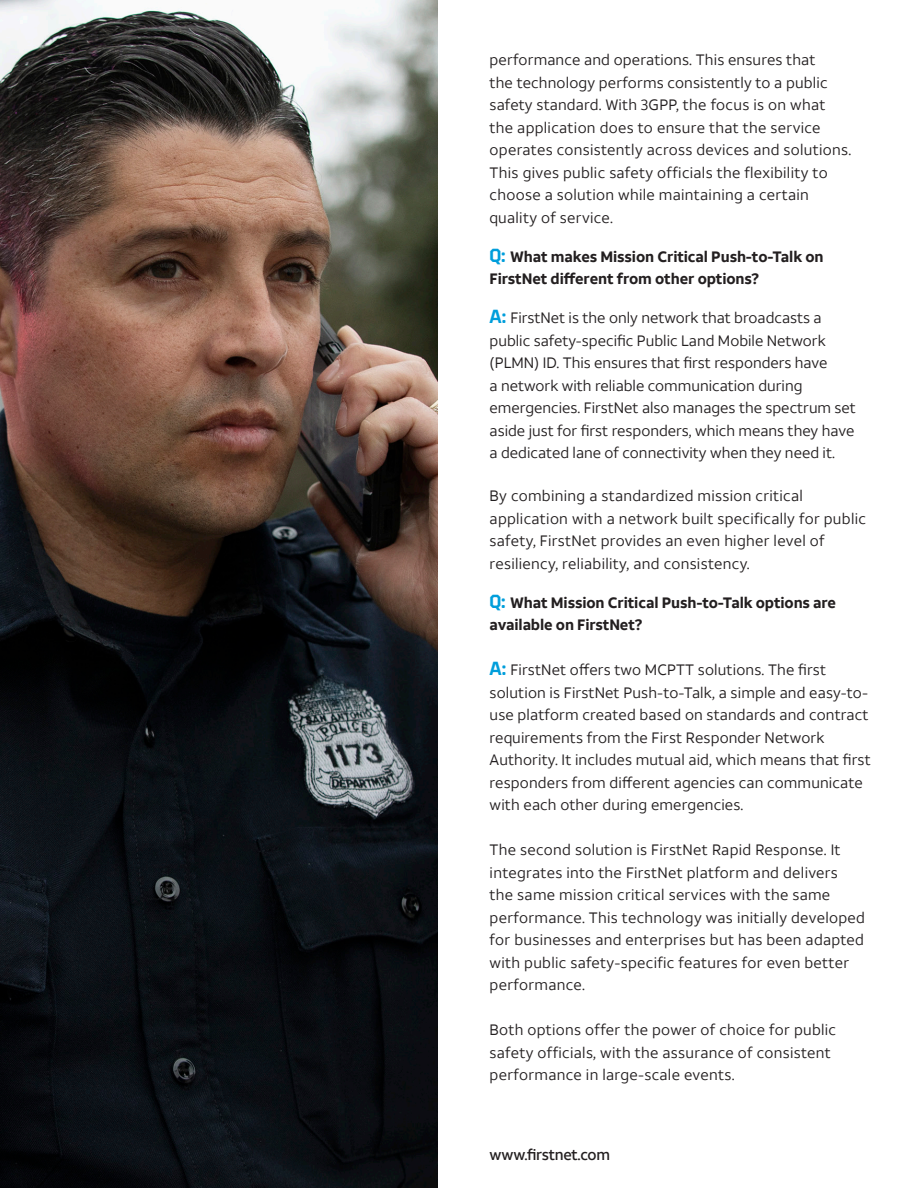
<style>
.page{position:relative;width:918px;height:1188px;background:#fff}
.page>*{position:absolute;margin:0;border:0;box-sizing:border-box;transform-origin:0 0}
.t1{font:15px/22.5px "ATT Aleck Sans";letter-spacing:.01em;color:#231f20}
.t2{font:700 15px/22.5px "ATT Aleck Sans";letter-spacing:-.01em;color:#231f20}
.t3{font:500 15px "ATT Aleck Sans";letter-spacing:-.02em;color:#231f20}
.s1{font-family:"Brooklyn";font-size:19.5px;color:#009edb}
.s2{font-family:"Brooklyn";font-weight:700;font-size:19.5px;color:#009edb}
</style>
<div class="page">
<img style="left:0;top:0;width:437px;height:1188px">
<p class="t1" style="left:490px;top:49px;width:363px">performance and operations. This ensures that<br>the technology performs consistently to a public safety standard. With 3GPP, the focus is on what the application does to ensure that the service operates consistently across devices and solutions.<br>This gives public safety officials the flexibility to choose a solution while maintaining a certain quality of service.</p>
<p class="t2" style="left:490px;top:245px;width:335px"><span class="s1">Q:</span> What makes Mission Critical Push-to-Talk on<br>FirstNet different from other options?</p>
<p class="t1" style="left:490px;top:307px;width:368px"><span class="s2">A:</span> FirstNet is the only network that broadcasts a public safety-specific Public Land Mobile Network (PLMN) ID. This ensures that first responders have<br>a network with reliable communication during emergencies. FirstNet also manages the spectrum set aside just for first responders, which means they have a dedicated lane of connectivity when they need it.</p>
<p class="t1" style="left:490px;top:485px;width:378px">By combining a standardized mission critical application with a network built specifically for public safety, FirstNet provides an even higher level of resiliency, reliability, and consistency.</p>
<p class="t2" style="left:490px;top:592px;width:348px"><span class="s1">Q:</span> What Mission Critical Push-to-Talk options are available on FirstNet?</p>
<p class="t1" style="left:490px;top:659px;width:383px"><span class="s2">A:</span> FirstNet offers two MCPTT solutions. The first solution is FirstNet Push-to-Talk, a simple and easy-to&shy;use platform created based on standards and contract requirements from the First Responder Network Authority. It includes mutual aid, which means that first responders from different agencies can communicate with each other during emergencies.</p>
<p class="t1" style="left:490px;top:839px;width:377px">The second solution is FirstNet Rapid Response. It integrates into the FirstNet platform and delivers the same mission critical services with the same performance. This technology was initially developed for businesses and enterprises but has been adapted with public safety-specific features for even better performance.</p>
<p class="t1" style="left:490px;top:1019px;width:348px">Both options offer the power of choice for public safety officials, with the assurance of consistent performance in large-scale events.</p>
<p class="t3" style="left:490px;top:1146px;width:122px">www.firstnet.com</p>
</div>
